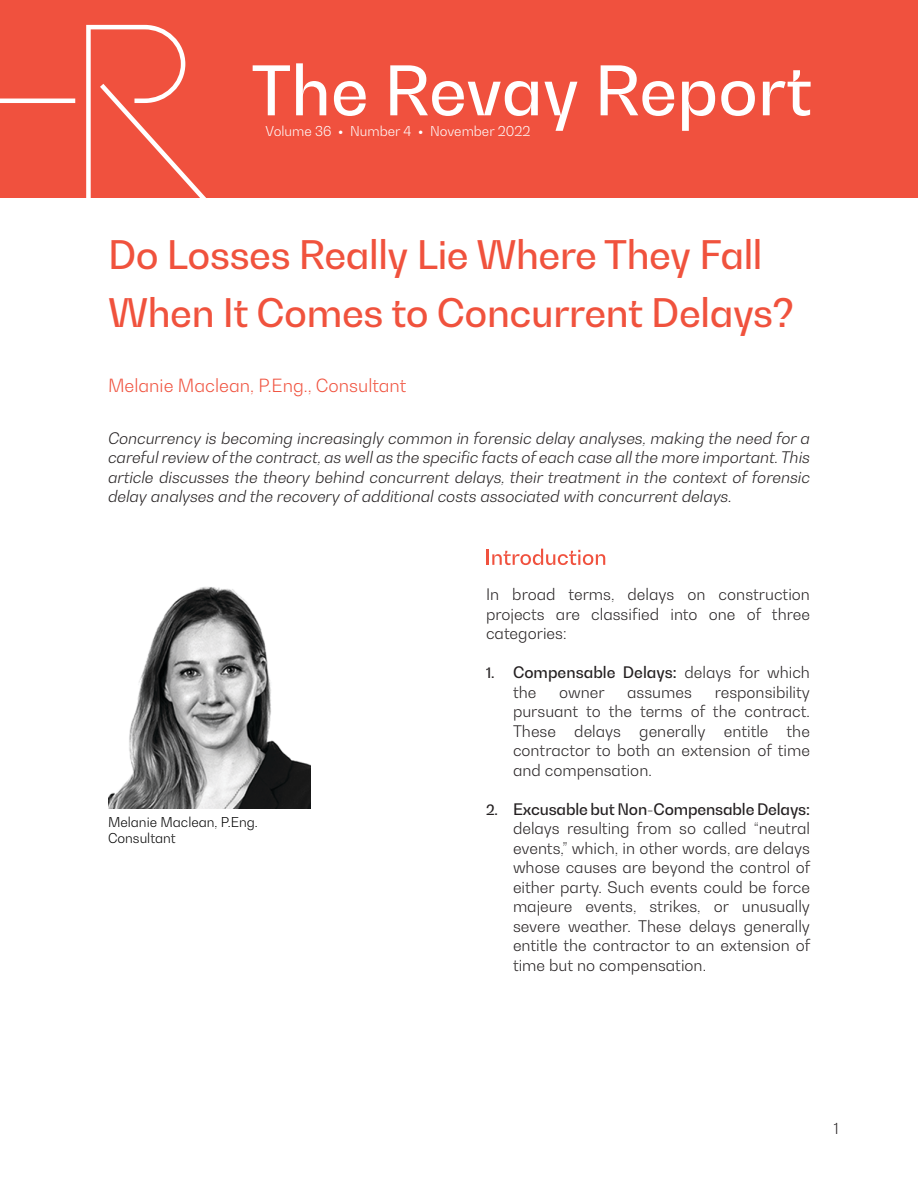
<style>
.page{position:relative;width:918px;height:1188px;background:#fff}
.page>*{position:absolute;margin:0;border:0;box-sizing:border-box;transform-origin:0 0}
.t1{font:500 67.5px "Bw Gradual";color:#fff}
.Headings{font:500 39px/58.5px "Bw Gradual";letter-spacing:-.01em;color:#f0523d}
.t2{font:300 18px "Bw Gradual";color:#f0523e}
.Revay_Report_Body_te{font:300 15.75px/19.5px "Bw Gradual";color:#231f20;text-align:justify}
.t3{font:italic 300 15.75px/19.5px "Bw Gradual";color:#231f20;text-align:justify}
.t4{font:500 15.75px/19.5px "Bw Gradual";color:#231f20}
.t5{font:300 15px "Bw Gradual";color:#231f20}
.t6{font:300 13.5px "Bw Gradual";color:#000}
.t7{font:300 13.5px "Bw Gradual";color:#fff}
.s1{font-family:"Arial";font-weight:900;font-size:10.5px}
.s2{font-size:14.25px}
.s3{font-weight:300}
.s4{font-weight:500;font-size:14.25px}
.s5{font-weight:500}
</style>
<div class="page">
<div style="left:0;top:0;width:918px;height:198px;background:#f0513e"></div>
<svg style="left:0;top:25px;width:206px;height:173px"></svg>
<svg style="left:487px;top:549px;width:118px;height:16px"></svg>
<img style="left:108px;top:587px;width:202px;height:222px">
<h1 class="t1" style="left:251px;top:46px;width:562px">The Revay Report</h1>
<p class="t7" style="left:266px;top:122px;width:266px">Volume 36 <span class="s1">•</span> Number 4 <span class="s1">•</span> November 2022</p>
<p class="Headings" style="left:108px;top:224px;width:688px">Do Losses Really Lie Where They Fall<br>When It Comes to Concurrent Delays?</p>
<p class="t2" style="left:108px;top:374px;width:300px">Melanie Maclean, P.Eng., Consultant</p>
<p class="t3" style="left:108px;top:428px;width:704px">Concurrency is becoming increasingly common in forensic delay analyses, making the need for a careful review of the contract, as well as the specific facts of each case all the more important. This article discusses the theory behind concurrent delays, their treatment in the context of forensic delay analyses and the recovery of additional costs associated with concurrent delays.</p>
<p class="t6" style="left:108px;top:813px;width:151px">Melanie Maclean, P.Eng.</p>
<p class="t6" style="left:108px;top:829px;width:69px">Consultant</p>
<p class="Revay_Report_Body_te" style="left:486px;top:584px;width:326px">In broad terms, delays on construction projects are classified into one of three categories:</p>
<p class="t4" style="left:513px;top:662px;width:299px;text-indent:-27px"><span class="s2">1.</span> Compensable Delays: <span class="s3">delays for which the</span></p>
<p class="Revay_Report_Body_te" style="left:513px;top:682px;width:299px;text-indent:202px">responsibility pursuant to the terms of the contract.<br>These delays generally entitle the contractor to both an extension of time and compensation.</p>
<p class="Revay_Report_Body_te" style="left:513px;top:799px;width:299px;text-indent:-27px"><span class="s4">2.</span> <span class="s5">Excusable but Non-Compensable Delays: </span>delays resulting from so called “neutral events,” which, in other words, are delays whose causes are beyond the control of either party. Such events could be force majeure events, strikes, or unusually severe weather. These delays generally entitle the contractor to an extension of time but no compensation.</p>
<p class="Revay_Report_Body_te" style="left:559px;top:682px;width:47px">owner</p>
<p class="Revay_Report_Body_te" style="left:627px;top:682px;width:66px">assumes</p>
<p class="t5" style="left:834px;top:1119px;width:6px">1</p>
</div>
